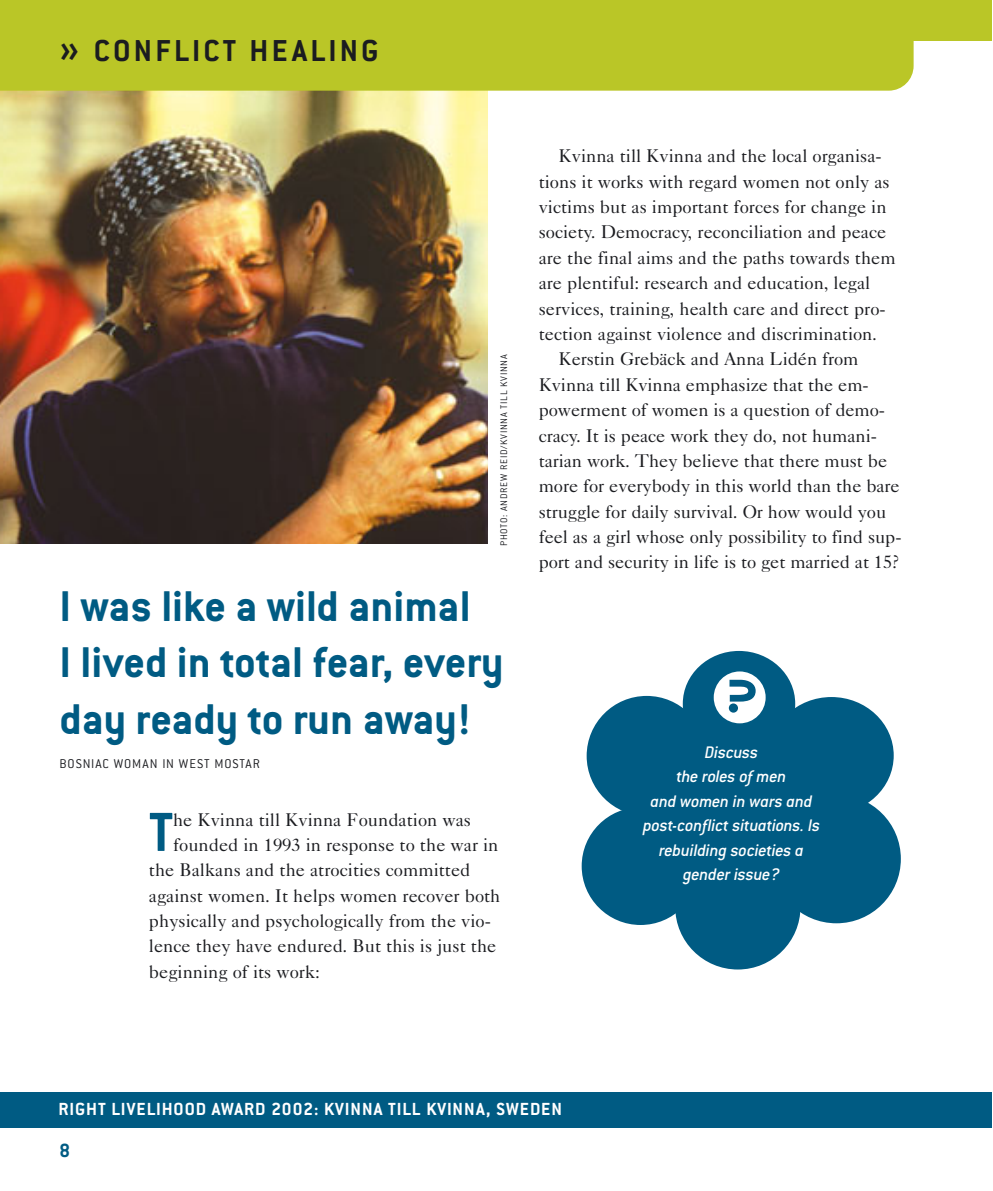
<style>
.page{position:relative;width:993px;height:1191px;background:#fff}
.page>*{position:absolute;margin:0;border:0;box-sizing:border-box;transform-origin:0 0}
.t1{font:66.5px "Ha Manga Irregular LL";color:#fff}
.t2{font:700 60.38px "Conduit ITC";color:#005b83}
.t3{font:700 47.25px/56px "Conduit ITC";color:#005b83}
.t4{font:700 33.25px "Conduit ITC";letter-spacing:.1em;color:#1b1c20}
.t5{font:700 21px "Conduit ITC";color:#005b83}
.t6{font:700 19.25px "Conduit ITC";letter-spacing:.05em;color:#fff}
.t7{font:18.38px "Caslon Five Forty";color:#1b1c20}
.t8{font:italic 500 18.38px/24.5px "Conduit ITC";letter-spacing:-.01em;color:#fff;text-align:center}
.t9{font:300 14px "Conduit ITC";letter-spacing:.065em;color:#1b1c20}
.t10{font:300 10.5px "Conduit ITC";letter-spacing:.075em;color:#1b1c20}
.s1{font-family:"Ha Manga Irregular LL";font-weight:400}
</style>
<div class="page">
<img style="left:0;top:91px;width:487px;height:453px">
<div style="left:0;top:41px;width:913px;height:50px;background:#bac627"></div>
<div style="left:0;top:1px;width:990px;height:40px;background:#bac627"></div>
<div style="left:0;top:1092px;width:990px;height:35px;background:#005b83"></div>
<div style="left:586px;top:696px;width:120px;height:120px;background:#005b83;border-radius:50%"></div>
<div style="left:581px;top:807px;width:118px;height:118px;background:#005b83;border-radius:50%"></div>
<div style="left:682px;top:651px;width:113px;height:105px;background:#005b83;border-radius:50%"></div>
<div style="left:768px;top:697px;width:125px;height:117px;background:#005b83;border-radius:50%"></div>
<div style="left:771px;top:794px;width:129px;height:129px;background:#005b83;border-radius:50%"></div>
<div style="left:675px;top:844px;width:125px;height:125px;background:#005b83;border-radius:50%"></div>
<div style="left:656px;top:742px;width:150px;height:156px;background:#005b83"></div>
<h3 class="t4" style="left:60px;top:39px;width:320px"><span class="s1">»</span> CONFLICT HEALING</h3>
<p class="t10" style="left:500px;top:545px;width:193px;rotate:-90deg">PHOTO: ANDREW REID/KVINNA TILL KVINNA</p>
<h3 class="t3" style="left:60px;top:583px;width:445px">I was like a wild animal<br>I lived in total fear, every day ready to run away!</h3>
<p class="t9" style="left:60px;top:759px;width:202px">BOSNIAC WOMAN IN WEST MOSTAR</p>
<h2 class="t2" style="left:149px;top:811px;width:26px">T</h2>
<p class="t7" style="left:173px;top:812px;width:299px">he Kvinna till Kvinna Foundation was</p>
<p class="t7" style="left:173px;top:838px;width:327px">founded in 1993 in response to the war in</p>
<p class="t7" style="left:149px;top:863px;width:323px">the Balkans and the atrocities committed</p>
<p class="t7" style="left:149px;top:889px;width:353px">against women. It helps women recover both</p>
<p class="t7" style="left:149px;top:914px;width:343px">physically and psychologically from the vio-</p>
<p class="t7" style="left:149px;top:939px;width:349px">lence they have endured. But this is just the</p>
<p class="t7" style="left:149px;top:965px;width:172px">beginning of its work:</p>
<p class="t7" style="left:558px;top:149px;width:324px">Kvinna till Kvinna and the local organisa-</p>
<p class="t7" style="left:538px;top:175px;width:352px">tions it works with regard women not only as</p>
<p class="t7" style="left:538px;top:200px;width:349px">victims but as important forces for change in</p>
<p class="t7" style="left:538px;top:226px;width:349px">society. Democracy, reconciliation and peace</p>
<p class="t7" style="left:538px;top:251px;width:358px">are the final aims and the paths towards them</p>
<p class="t7" style="left:538px;top:276px;width:333px">are plentiful: research and education, legal</p>
<p class="t7" style="left:538px;top:302px;width:348px">services, training, health care and direct pro-</p>
<p class="t7" style="left:538px;top:327px;width:340px">tection against violence and discrimination.</p>
<p class="t7" style="left:558px;top:352px;width:301px">Kerstin Grebäck and Anna Lidén from</p>
<p class="t7" style="left:538px;top:378px;width:331px">Kvinna till Kvinna emphasize that the em-</p>
<p class="t7" style="left:538px;top:403px;width:348px">powerment of women is a question of demo-</p>
<p class="t7" style="left:538px;top:429px;width:339px">cracy. It is peace work they do, not humani-</p>
<p class="t7" style="left:538px;top:454px;width:350px">tarian work. They believe that there must be</p>
<p class="t7" style="left:538px;top:479px;width:362px">more for everybody in this world than the bare</p>
<p class="t7" style="left:538px;top:505px;width:349px">struggle for daily survival. Or how would you</p>
<p class="t7" style="left:538px;top:530px;width:364px">feel as a girl whose only possibility to find sup-</p>
<p class="t7" style="left:538px;top:555px;width:362px">port and security in life is to get married at 15?</p>
<h1 class="t1" style="left:708px;top:661px;width:63px">?</h1>
<p class="t8" style="left:642px;top:741px;width:178px">Discuss<br>the roles of men<br>and women in wars and post-conflict situations. Is rebuilding societies a gender issue?</p>
<p class="t6" style="left:58px;top:1102px;width:505px">RIGHT LIVELIHOOD AWARD 2002: KVINNA TILL KVINNA, SWEDEN</p>
<p class="t5" style="left:60px;top:1143px;width:12px">8</p>
</div>
